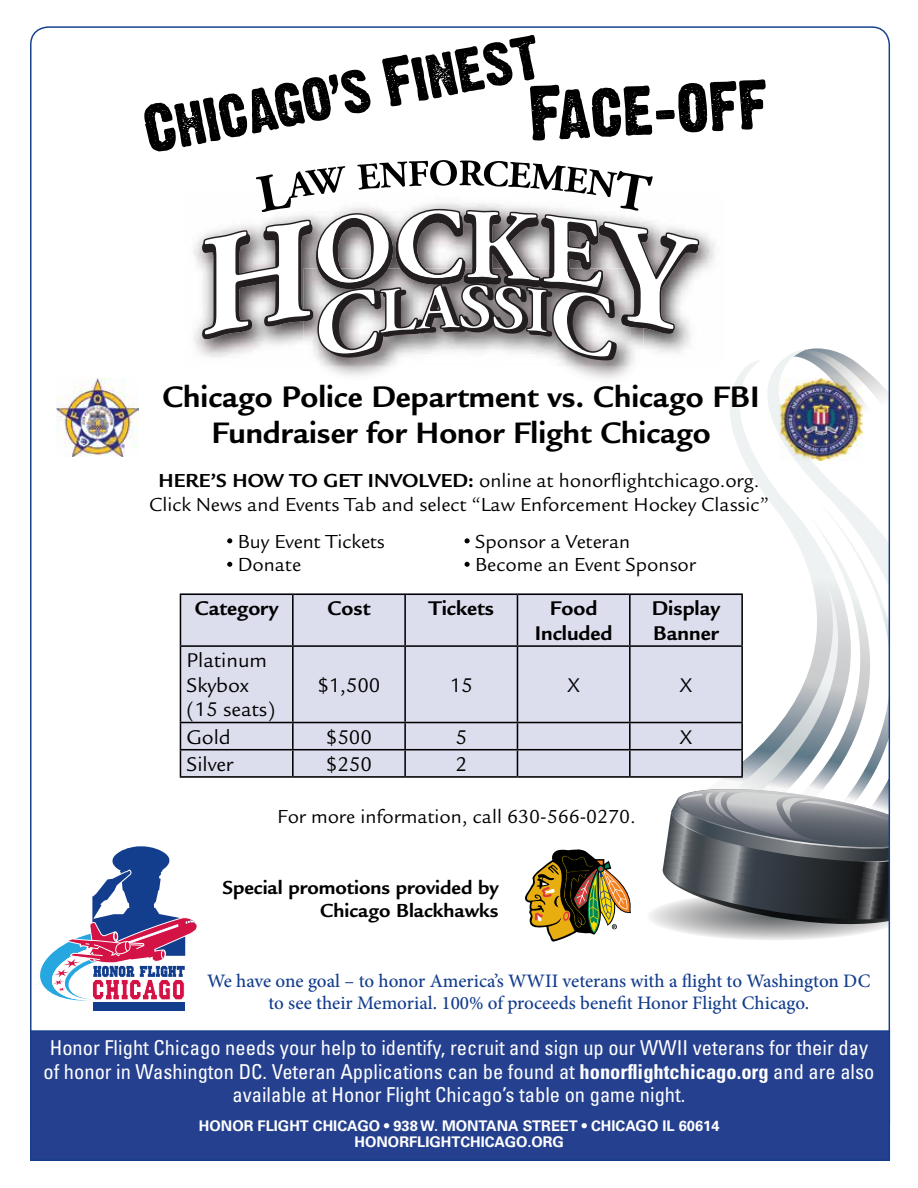
<style>
.page{position:relative;width:918px;height:1188px;background:#fff}
.page>*{position:absolute;margin:0;border:0;box-sizing:border-box;transform-origin:0 0}
.t1{font:68.4px "Dirty Headline";color:#000}
.t2{font:60.9px "Dirty Headline";color:#000}
.t3{font:700 32.25px/35.1px "Legacy Sans Std";color:#000;text-align:center}
.t4{font:21.6px/24.6px "Legacy Sans Std";color:#000}
.t5{font:700 21.6px/24.6px "Legacy Sans Std";color:#000;text-align:center}
.t6{font:condensed 20.55px/23.4px "Univers";color:#fff;text-align:center}
.t7{font:20.55px/23.4px "Legacy Sans Std";color:#000;text-align:center}
.t8{font:700 20.55px/23.4px "Legacy Sans Std";color:#000;text-align:right}
.t9{font:500 19.05px/22px "Minion Pro";color:#133d8d;text-align:center}
.t10{font:700 14.7px/16px "Univers LT Std";color:#fff;text-align:center}
.s1{font-weight:700}
</style>
<div class="page">
<svg style="left:730px;top:349px;width:158px;height:152px"></svg>
<svg style="left:227px;top:538px;width:5px;height:5px"></svg>
<svg style="left:465px;top:538px;width:5px;height:5px"></svg>
<svg style="left:227px;top:562px;width:5px;height:5px"></svg>
<svg style="left:465px;top:562px;width:5px;height:5px"></svg>
<div style="left:30px;top:1030px;width:860px;height:131px;background:#25408f;border:1px solid #133d8d"></div>
<div style="left:93px;top:1003px;width:92px;height:8px;background:#133d8d"></div>
<svg style="left:40px;top:846px;width:157px;height:155px"></svg>
<img style="left:780px;top:378px;width:82px;height:83px">
<img style="left:56px;top:378px;width:83px;height:78px">
<div style="left:180px;top:594px;width:563px;height:184px;background:#dcdded"></div>
<hr style="left:180px;top:594px;width:113px;height:1px;background:#000">
<hr style="left:180px;top:595px;width:1px;height:50px;background:#000">
<hr style="left:293px;top:594px;width:112px;height:1px;background:#000">
<hr style="left:292px;top:595px;width:2px;height:50px;background:#000">
<hr style="left:405px;top:594px;width:112px;height:1px;background:#000">
<hr style="left:404px;top:595px;width:2px;height:50px;background:#000">
<hr style="left:180px;top:645px;width:113px;height:2px;background:#000">
<hr style="left:180px;top:647px;width:1px;height:75px;background:#000">
<hr style="left:293px;top:645px;width:112px;height:2px;background:#000">
<hr style="left:292px;top:647px;width:2px;height:75px;background:#000">
<hr style="left:405px;top:645px;width:112px;height:2px;background:#000">
<hr style="left:404px;top:647px;width:2px;height:75px;background:#000">
<hr style="left:180px;top:722px;width:113px;height:1px;background:#000">
<hr style="left:293px;top:722px;width:112px;height:1px;background:#000">
<hr style="left:292px;top:723px;width:2px;height:26px;background:#000">
<hr style="left:405px;top:722px;width:112px;height:1px;background:#000">
<hr style="left:404px;top:723px;width:2px;height:26px;background:#000">
<hr style="left:180px;top:749px;width:113px;height:1px;background:#000">
<svg style="left:180px;top:723px;width:1px;height:53px"></svg>
<hr style="left:293px;top:749px;width:112px;height:1px;background:#000">
<hr style="left:292px;top:750px;width:2px;height:26px;background:#000">
<hr style="left:405px;top:749px;width:112px;height:1px;background:#000">
<hr style="left:404px;top:750px;width:2px;height:26px;background:#000">
<hr style="left:180px;top:776px;width:113px;height:2px;background:#000">
<hr style="left:293px;top:776px;width:112px;height:2px;background:#000">
<hr style="left:405px;top:776px;width:112px;height:2px;background:#000">
<svg style="left:517px;top:501px;width:374px;height:441px"></svg>
<svg style="left:193px;top:160px;width:522px;height:219px"></svg>
<h2 class="t2" style="left:138px;top:95px;width:403px;rotate:-11deg">Chicago s Finest</h2>
<h1 class="t1" style="left:527px;top:74px;width:240px;rotate:-3deg">Face-off</h1>
<h3 class="t3" style="left:162px;top:380px;width:599px">Chicago Police Department vs. Chicago FBI<br>Fundraiser for Honor Flight Chicago</h3>
<p class="t7" style="left:149px;top:469px;width:621px"><span class="s1">HERE’S HOW TO GET INVOLVED:</span> online at honorflightchicago.org.<br>Click News and Events Tab and select “Law Enforcement Hockey Classic”</p>
<p class="t7" style="left:227px;top:530px;width:159px"><span class="s1">•</span> Buy Event Tickets</p>
<p class="t7" style="left:464px;top:530px;width:168px"><span class="s1">•</span> Sponsor a Veteran</p>
<p class="t7" style="left:227px;top:553px;width:76px"><span class="s1">•</span> Donate</p>
<p class="t7" style="left:464px;top:553px;width:233px"><span class="s1">•</span> Become an Event Sponsor</p>
<p class="t5" style="left:195px;top:596px;width:85px">Category</p>
<p class="t5" style="left:328px;top:596px;width:44px">Cost</p>
<p class="t5" style="left:429px;top:596px;width:67px">Tickets</p>
<p class="t5" style="left:535px;top:596px;width:79px">Food<br>Included</p>
<p class="t5" style="left:652px;top:596px;width:70px;text-align:left">Display<br>Banner</p>
<p class="t4" style="left:187px;top:648px;width:90px">Platinum<br>Skybox (15 seats)</p>
<p class="t4" style="left:317px;top:673px;width:65px">$1,500</p>
<p class="t4" style="left:450px;top:673px;width:25px">15</p>
<p class="t4" style="left:568px;top:673px;width:13px">X</p>
<p class="t4" style="left:680px;top:673px;width:13px">X</p>
<p class="t4" style="left:187px;top:725px;width:46px">Gold</p>
<p class="t4" style="left:326px;top:725px;width:48px">$500</p>
<p class="t4" style="left:456px;top:725px;width:13px">5</p>
<p class="t4" style="left:680px;top:725px;width:13px">X</p>
<p class="t4" style="left:187px;top:752px;width:48px">Silver</p>
<p class="t4" style="left:326px;top:752px;width:48px">$250</p>
<p class="t4" style="left:455px;top:752px;width:13px">2</p>
<p class="t7" style="left:278px;top:805px;width:360px">For more information, call 630-566-0270.</p>
<p class="t8" style="left:222px;top:876px;width:278px">Special promotions provided by<br>Chicago Blackhawks</p>
<p class="t9" style="left:207px;top:970px;width:665px">We have one goal – to honor America’s WWII veterans with a flight to Washington DC to see their Memorial. 100% of proceeds benefit Honor Flight Chicago.</p>
<p class="t6" style="left:43px;top:1036px;width:833px">Honor Flight Chicago needs your help to identify, recruit and sign up our WWII veterans for their day of honor in Washington DC. Veteran Applications can be found at <span class="s1">honorflightchicago.org</span> and are also available at Honor Flight Chicago’s table on game night.</p>
<p class="t10" style="left:199px;top:1118px;width:522px">HONOR FLIGHT CHICAGO • 938 W. MONTANA STREET • CHICAGO IL 60614<br>HONORFLIGHTCH ICAGO.ORG</p>
</div>
